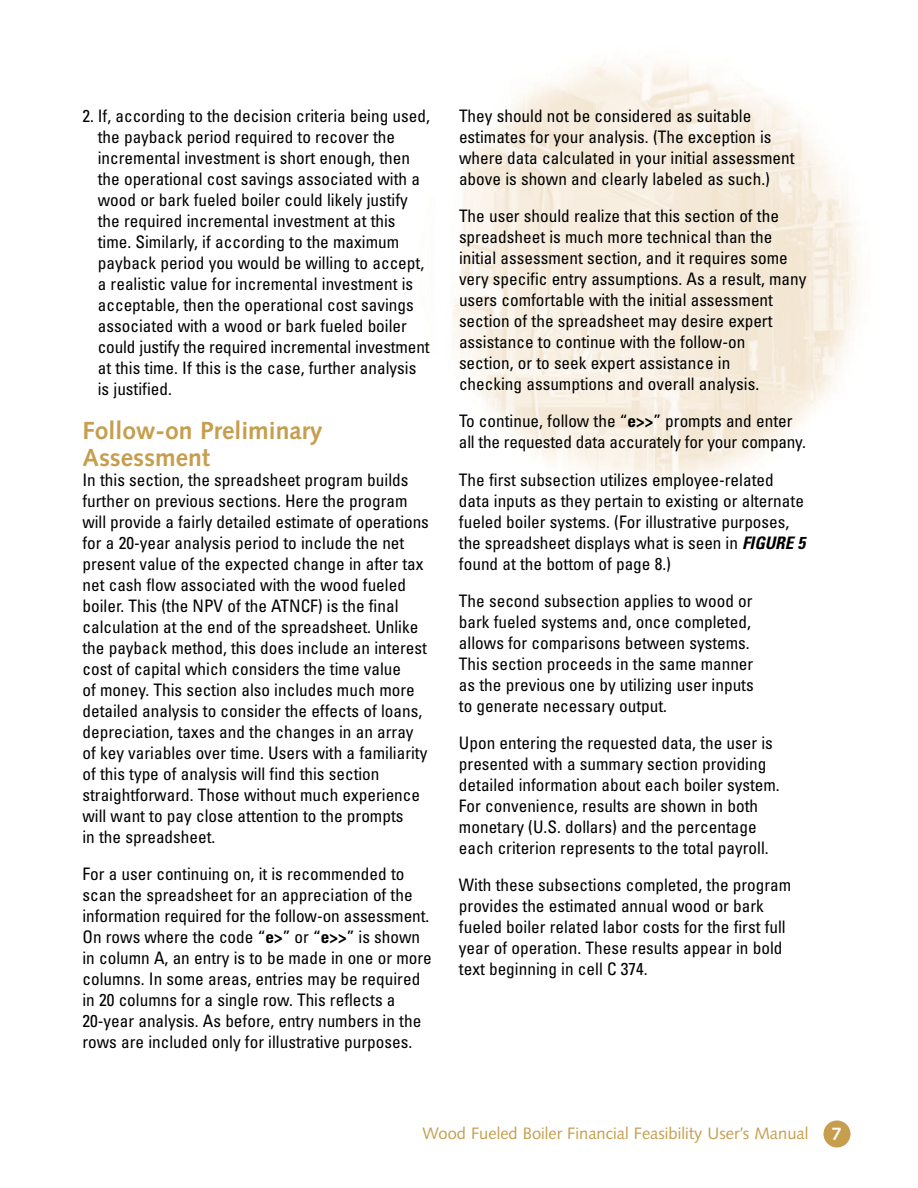
<style>
.page{position:relative;width:918px;height:1188px;background:#fff}
.page>*{position:absolute;margin:0;border:0;box-sizing:border-box;transform-origin:0 0}
.t1{font:700 24.75px/27px "Syntax";color:#c69e4d}
.t2{font:700 18px "Syntax";color:#fff}
.t3{font:condensed 17.25px/21px "Univers";color:#000}
.t4{font:16.5px "Syntax";color:#c69e4d}
.s1{font-weight:700}
.s2{font-weight:700;font-style:italic}
</style>
<div class="page">
<img style="left:453px;top:61px;width:404px;height:425px">
<div style="left:824px;top:1120px;width:26px;height:28px;background:#c69e4d;border-radius:50%"></div>
<p class="t3" style="left:98px;top:107px;width:334px;text-indent:-15px">2. If, according to the decision criteria being used, the payback period required to recover the incremental investment is short enough, then the operational cost savings associated with a wood or bark fueled boiler could likely justify the required incremental investment at this time. Similarly, if according to the maximum payback period you would be willing to accept, a realistic value for incremental investment is acceptable, then the operational cost savings associated with a wood or bark fueled boiler could justify the required incremental investment at this time. If this is the case, further analysis is justified.</p>
<h2 class="t1" style="left:83px;top:419px;width:241px">Follow-on Preliminary<br>Assessment</h2>
<p class="t3" style="left:83px;top:471px;width:348px">In this section, the spreadsheet program builds further on previous sections. Here the program will provide a fairly detailed estimate of operations for a 20-year analysis period to include the net present value of the expected change in after tax net cash flow associated with the wood fueled boiler. This (the NPV of the ATNCF) is the final calculation at the end of the spreadsheet. Unlike the payback method, this does include an interest cost of capital which considers the time value<br>of money. This section also includes much more detailed analysis to consider the effects of loans, depreciation, taxes and the changes in an array of key variables over time. Users with a familiarity of this type of analysis will find this section straightforward. Those without much experience will want to pay close attention to the prompts<br>in the spreadsheet.</p>
<p class="t3" style="left:83px;top:865px;width:351px">For a user continuing on, it is recommended to scan the spreadsheet for an appreciation of the information required for the follow-on assessment.<br>On rows where the code “<span class="s1">e&gt;</span>” or “<span class="s1">e&gt;&gt;</span>” is shown in column A, an entry is to be made in one or more columns. In some areas, entries may be required in 20 columns for a single row. This reflects a 20-year analysis. As before, entry numbers in the rows are included only for illustrative purposes.</p>
<p class="t3" style="left:459px;top:107px;width:337px">They should not be considered as suitable estimates for your analysis. (The exception is where data calculated in your initial assessment above is shown and clearly labeled as such.)</p>
<p class="t3" style="left:459px;top:207px;width:349px">The user should realize that this section of the spreadsheet is much more technical than the initial assessment section, and it requires some very specific entry assumptions. As a result, many users comfortable with the initial assessment section of the spreadsheet may desire expert assistance to continue with the follow-on<br>section, or to seek expert assistance in<br>checking assumptions and overall analysis.</p>
<p class="t3" style="left:459px;top:412px;width:348px">To continue, follow the “<span class="s1">e&gt;&gt;</span>” prompts and enter all the requested data accurately for your company.</p>
<p class="t3" style="left:459px;top:470px;width:348px">The first subsection utilizes employee-related data inputs as they pertain to existing or alternate fueled boiler systems. (For illustrative purposes, the spreadsheet displays what is seen in <span class="s2">FIGURE 5 </span>found at the bottom of page 8.)</p>
<p class="t3" style="left:459px;top:592px;width:296px">The second subsection applies to wood or bark fueled systems and, once completed, allows for comparisons between systems.<br>This section proceeds in the same manner as the previous one by utilizing user inputs to generate necessary output.</p>
<p class="t3" style="left:459px;top:734px;width:322px">Upon entering the requested data, the user is presented with a summary section providing detailed information about each boiler system.<br>For convenience, results are shown in both monetary (U.S. dollars) and the percentage each criterion represents to the total payroll.</p>
<p class="t3" style="left:459px;top:876px;width:334px">With these subsections completed, the program provides the estimated annual wood or bark fueled boiler related labor costs for the first full year of operation. These results appear in bold text beginning in cell C 374.</p>
<p class="t4" style="left:423px;top:1127px;width:387px">Wood Fueled Boiler Financial Feasibility User’s Manual</p>
<p class="t2" style="left:832px;top:1127px;width:12px">7</p>
</div>
